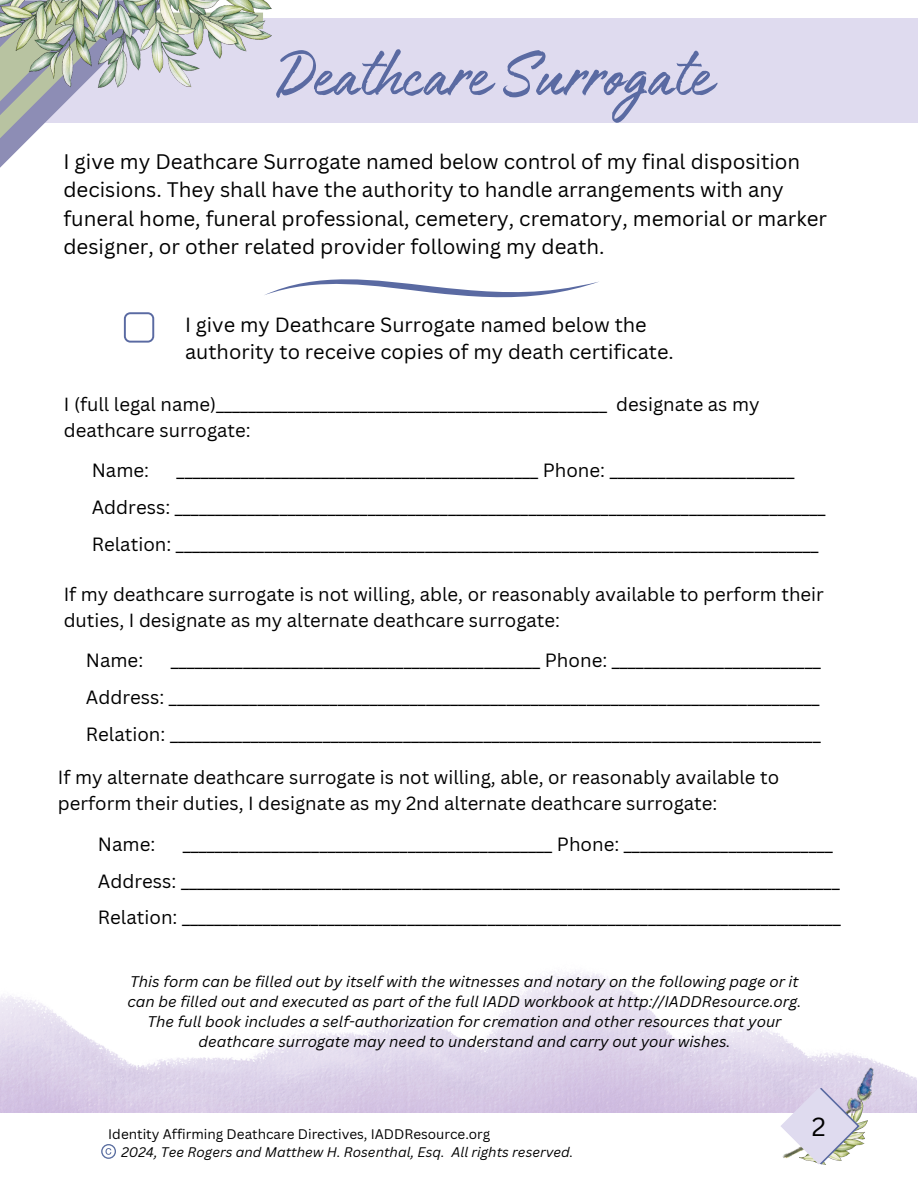
<style>
.page{position:relative;width:918px;height:1188px;background:#fff}
.page>*{position:absolute;margin:0;border:0;box-sizing:border-box;transform-origin:0 0}
.t1{font:72px "Authenia Solid";color:#5a6aa2}
.t2{font:25.5px "Canva Sans";color:#000}
.t3{font:20.55px/28.3px "Canva Sans";color:#000}
.t4{font:19.95px/27.6px "Canva Sans";color:#000}
.t5{font:18.75px/36.6px "Canva Sans";color:#000}
.t6{font:18.6px/25.7px "Canva Sans";color:#000}
.t7{font:italic 15px/20.2px "Canva Sans";color:#000;text-align:center}
.t8{font:italic 13.5px "Canva Sans";color:#000}
.t9{font:13.5px "Canva Sans";color:#000}
</style>
<div class="page">
<div style="left:38px;top:18px;width:880px;height:105px;background:#dfdbef"></div>
<svg style="left:0;top:88px;width:80px;height:80px"></svg>
<img style="left:0;top:0;width:271px;height:88px">
<svg style="left:101px;top:1144px;width:15px;height:15px"></svg>
<svg style="left:124px;top:312px;width:30px;height:31px"></svg>
<img style="left:0;top:970px;width:917px;height:142px">
<img style="left:755px;top:1050px;width:142px;height:95px">
<svg style="left:780px;top:1088px;width:80px;height:77px"></svg>
<svg style="left:265px;top:279px;width:334px;height:19px"></svg>
<h2 class="t1" style="left:276px;top:38px;width:436px">Deathcare Surrogate</h2>
<p class="t3" style="left:63px;top:147px;width:765px">I give my Deathcare Surrogate named below control of my final disposition decisions. They shall have the authority to handle arrangements with any funeral home, funeral professional, cemetery, crematory, memorial or marker designer, or other related provider following my death.</p>
<h2 class="t4" style="left:185px;top:310px;width:490px">I give my Deathcare Surrogate named below the authority to receive copies of my death certificate.</h2>
<p class="t6" style="left:64px;top:391px;width:697px">I (full legal name)_________________________________________________ designate as my deathcare surrogate:</p>
<h2 class="t5" style="left:92px;top:452px;width:59px">Name:</h2>
<h2 class="t5" style="left:92px;top:452px;width:735px;text-indent:85px">_____________________________________________ Phone: _______________________<br>Address: _________________________________________________________________________________<br>Relation: ________________________________________________________________________________</h2>
<h2 class="t6" style="left:64px;top:581px;width:762px">If my deathcare surrogate is not willing, able, or reasonably available to perform their duties, I designate as my alternate deathcare surrogate:</h2>
<h2 class="t5" style="left:86px;top:642px;width:59px">Name:</h2>
<h2 class="t5" style="left:86px;top:642px;width:736px;text-align:justify;text-indent:85px">______________________________________________ Phone: __________________________ Address: _________________________________________________________________________________ Relation: _________________________________________________________________________________</h2>
<h2 class="t6" style="left:58px;top:764px;width:723px">If my alternate deathcare surrogate is not willing, able, or reasonably available to perform their duties, I designate as my 2nd alternate deathcare surrogate:</h2>
<p class="t5" style="left:98px;top:825px;width:59px">Name:</p>
<p class="t5" style="left:98px;top:825px;width:744px;text-indent:85px">______________________________________________ Phone: __________________________<br>Address: __________________________________________________________________________________<br>Relation: __________________________________________________________________________________</p>
<p class="t7" style="left:127px;top:971px;width:676px">This form can be filled out by itself with the witnesses and notary on the following page or it can be filled out and executed as part of the full IADD workbook at http://IADDResource.org.<br>The full book includes a self-authorization for cremation and other resources that your deathcare surrogate may need to understand and carry out your wishes.</p>
<p class="t9" style="left:108px;top:1125px;width:384px">Identity Affirming Deathcare Directives, IADDResource.org</p>
<h1 class="t8" style="left:122px;top:1143px;width:453px">2024, Tee Rogers and Matthew H. Rosenthal, Esq. All rights reserved.</h1>
<p class="t2" style="left:812px;top:1109px;width:15px">2</p>
</div>
